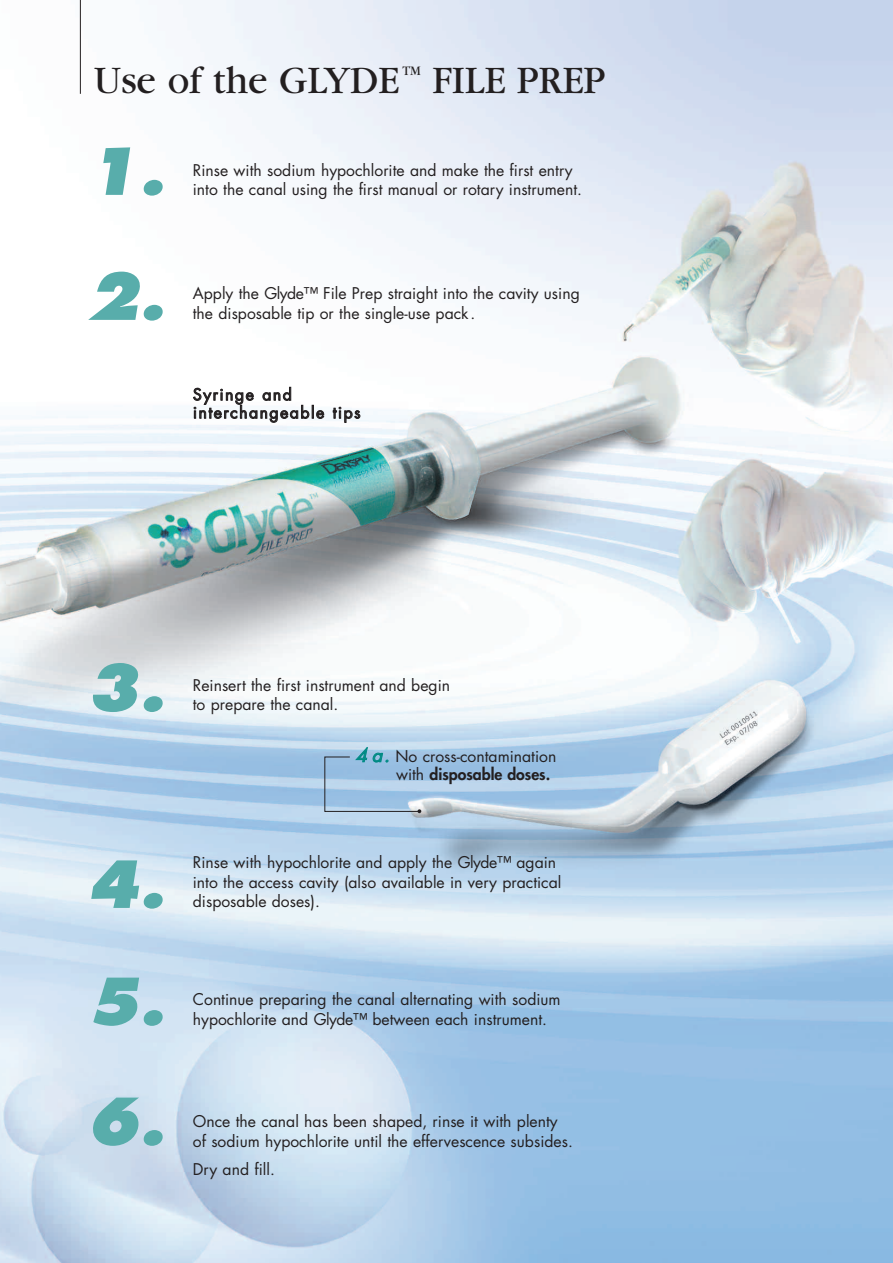
<style>
.page{position:relative;width:893px;height:1263px;background:#fff}
.page>*{position:absolute;margin:0;border:0;box-sizing:border-box;transform-origin:0 0}
.t1{font:italic 800 63px/124.9px "Futura";color:#58adab}
.t2{font:40.5px "Garamond";color:#231f20}
.t3{font:15.75px/19.5px "Futura";color:#231f20}
.t4{font:15.75px/18px "Futura";letter-spacing:.095em;color:#231f20}
.t5{font:13.5px "Garamond";color:#231f20}
.s1{font-style:italic;font-size:18px;color:#008a84}
.s2{font-weight:800}
</style>
<div class="page">
<img style="left:0;top:0;width:893px;height:1263px">
<hr style="left:80px;top:0;width:1px;height:94px;background:#231f20">
<svg style="left:324px;top:756px;width:97px;height:57px;background:#9fc0de"></svg>
<h2 class="t2" style="left:94px;top:66px;width:307px">Use of the GLYDE</h2>
<p class="t5" style="left:402px;top:66px;width:20px">TM</p>
<h2 class="t2" style="left:432px;top:66px;width:174px">FILE PREP</h2>
<h1 class="t1" style="left:87px;top:114px;width:80px">1.<br>2.</h1>
<p class="t3" style="left:193px;top:162px;width:391px">Rinse with sodium hypochlorite and make the first entry into the canal using the first manual or rotary instrument.</p>
<p class="t3" style="left:193px;top:285px;width:388px">Apply the Glyde™ File Prep straight into the cavity using the disposable tip or the single-use pack.</p>
<p class="t4" style="left:193px;top:387px;width:169px">Syringe and interchangeable tips</p>
<h1 class="t1" style="left:87px;top:630px;width:80px">3.</h1>
<h1 class="t1" style="left:87px;top:827px;width:80px">4.</h1>
<h1 class="t1" style="left:87px;top:944px;width:80px">5.</h1>
<h1 class="t1" style="left:87px;top:1064px;width:80px">6.</h1>
<p class="t3" style="left:193px;top:676px;width:259px">Reinsert the first instrument and begin</p>
<p class="t3" style="left:193px;top:696px;width:147px">to prepare the canal.</p>
<p class="t3" style="left:396px;top:749px;width:162px;line-height:18px;text-indent:-40px"><span class="s1">4a.</span>No cross-contamination with <span class="s2">disposable doses.</span></p>
<p class="t3" style="left:193px;top:854px;width:370px">Rinse with hypochlorite and apply the Glyde™ again into the access cavity (also available in very practical</p>
<p class="t3" style="left:193px;top:893px;width:129px">disposable doses).</p>
<p class="t3" style="left:193px;top:991px;width:369px">Continue preparing the canal alternating with sodium</p>
<p class="t3" style="left:193px;top:1011px;width:356px">hypochlorite and Glyde™ between each instrument.</p>
<p class="t3" style="left:193px;top:1113px;width:381px">Once the canal has been shaped, rinse it with plenty of sodium hypochlorite until the effervescence subsides.</p>
<p class="t3" style="left:193px;top:1161px;width:84px">Dry and fill.</p>
</div>
